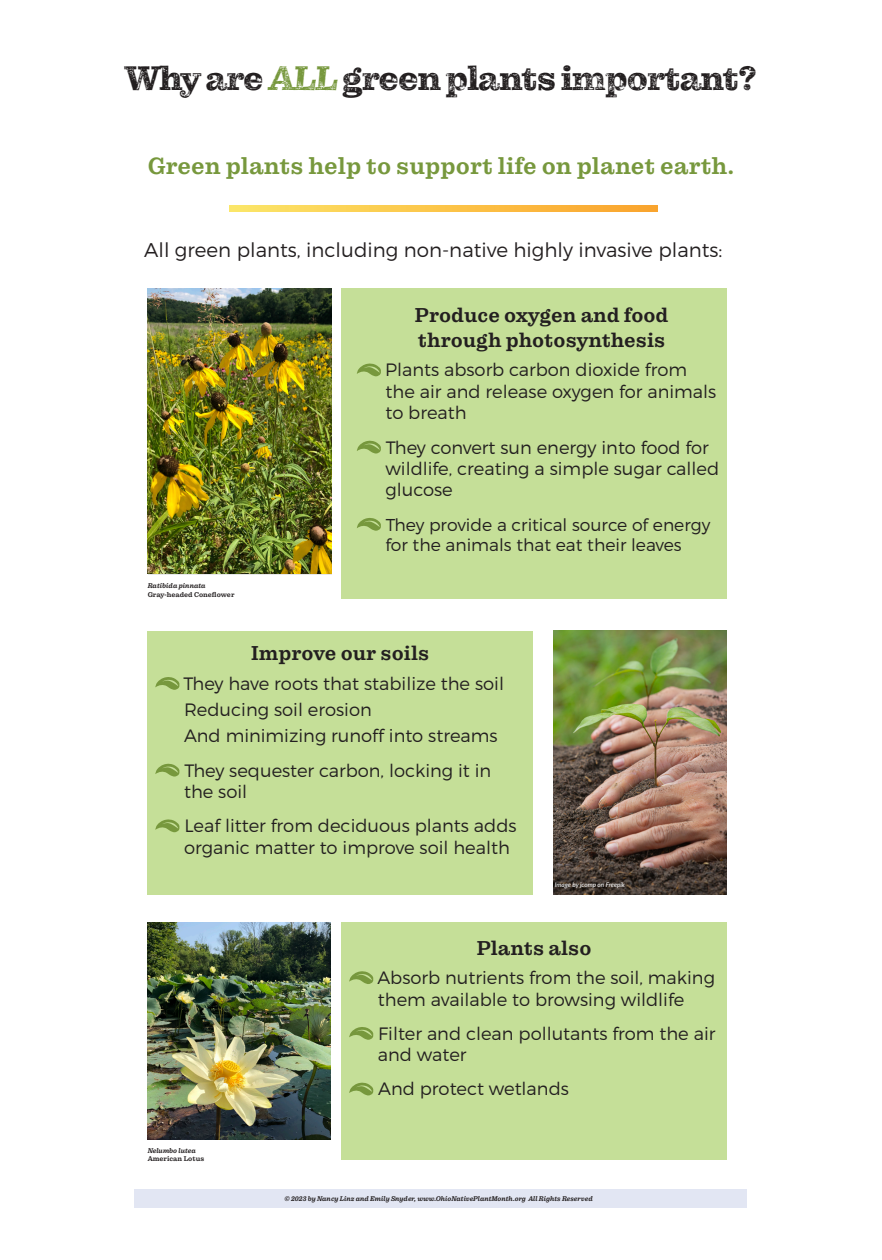
<style>
.page{position:relative;width:882px;height:1260px;background:#fff}
.page>*{position:absolute;margin:0;border:0;box-sizing:border-box;transform-origin:0 0}
.New_heading_4_3{font:34.74px "Pulpo Rust 75";letter-spacing:-.035em;color:#231f20}
.t1{font:500 24.06px "Pulpo";color:#77983d}
.t2{font:500 20.56px/24.6px "Pulpo";color:#231f20}
.t3{font:19.86px "Trueno Lt";color:#231f20}
._4-main{font:17.94px/21.4px "Trueno Lt";color:#231f20}
._4-sub{font:17.94px "Trueno Lt";color:#231f20}
.t4{font:17.15px/20.7px "Trueno Lt";color:#231f20}
.Common_name{font:500 7.09px "Pulpo";color:#231f20}
.scientific_name{font:italic 500 7.09px "Pulpo";color:#231f20}
.t5{font:italic 500 7px "Pulpo";color:#231f20}
.t6{font:italic 500 6.39px "Lato";color:#fff}
.s1{color:#77983d}
</style>
<div class="page">
<div style="left:135px;top:1190px;width:612px;height:18px;background:#e2e6f3"></div>
<img style="left:148px;top:289px;width:183px;height:285px">
<img style="left:148px;top:923px;width:182px;height:216px">
<img style="left:553px;top:630px;width:174px;height:264px">
<svg style="left:229px;top:206px;width:429px;height:5px;background:#fbc449"></svg>
<div style="left:342px;top:289px;width:385px;height:310px;background:#c5df98"></div>
<div style="left:342px;top:922px;width:385px;height:238px;background:#c5df98"></div>
<div style="left:148px;top:631px;width:385px;height:263px;background:#c5df98"></div>
<svg style="left:357px;top:363px;width:24px;height:13px"></svg>
<svg style="left:357px;top:440px;width:24px;height:14px"></svg>
<svg style="left:357px;top:518px;width:24px;height:13px"></svg>
<svg style="left:155px;top:677px;width:25px;height:13px"></svg>
<svg style="left:155px;top:764px;width:25px;height:13px"></svg>
<svg style="left:155px;top:819px;width:25px;height:13px"></svg>
<svg style="left:349px;top:971px;width:25px;height:13px"></svg>
<svg style="left:349px;top:1027px;width:25px;height:13px"></svg>
<svg style="left:349px;top:1082px;width:25px;height:14px"></svg>
<p class="New_heading_4_3" style="left:125px;top:58px;width:634px">Why are <span class="s1">ALL</span> green plants important?</p>
<p class="t1" style="left:148px;top:152px;width:588px">Green plants help to support life on planet earth.</p>
<p class="t3" style="left:144px;top:238px;width:580px">All green plants, including non-native highly invasive plants:</p>
<p class="scientific_name" style="left:148px;top:582px;width:59px">Ratibida pinnata</p>
<p class="Common_name" style="left:148px;top:590px;width:88px">Gray-headed Coneflower</p>
<p class="t2" style="left:415px;top:303px;width:255px">Produce oxygen and food through photosynthesis</p>
<p class="_4-main" style="left:385px;top:359px;width:333px">Plants absorb carbon dioxide from the air and release oxygen for animals to breath</p>
<p class="_4-main" style="left:386px;top:436px;width:335px">They convert sun energy into food for wildlife, creating a simple sugar called glucose</p>
<p class="t4" style="left:386px;top:514px;width:326px">They provide a critical source of energy for the animals that eat their leaves</p>
<p class="t2" style="left:251px;top:641px;width:180px">Improve our soils</p>
<p class="_4-main" style="left:184px;top:672px;width:322px">They have roots that stabilize the soil</p>
<p class="_4-sub" style="left:184px;top:699px;width:189px">Reducing soil erosion</p>
<p class="_4-sub" style="left:184px;top:725px;width:315px">And minimizing runoff into streams</p>
<p class="_4-main" style="left:184px;top:759px;width:309px">They sequester carbon, locking it in the soil</p>
<p class="_4-main" style="left:184px;top:815px;width:334px">Leaf litter from deciduous plants adds organic matter to improve soil health</p>
<p class="t6" style="left:555px;top:880px;width:72px">Image by jcomp on Freepik</p>
<p class="scientific_name" style="left:148px;top:1146px;width:50px">Nelumbo lutea</p>
<p class="Common_name" style="left:148px;top:1155px;width:58px">American Lotus</p>
<p class="t2" style="left:477px;top:936px;width:116px">Plants also</p>
<p class="_4-main" style="left:377px;top:967px;width:339px">Absorb nutrients from the soil, making them available to browsing wildlife</p>
<p class="_4-main" style="left:378px;top:1022px;width:339px">Filter and clean pollutants from the air and water</p>
<p class="_4-main" style="left:378px;top:1078px;width:192px">And protect wetlands</p>
<p class="t5" style="left:285px;top:1195px;width:310px">©️ 2023 by Nancy Linz and Emily Snyder, www.OhioNativePlantMonth.org All Rights Reserved</p>
</div>
